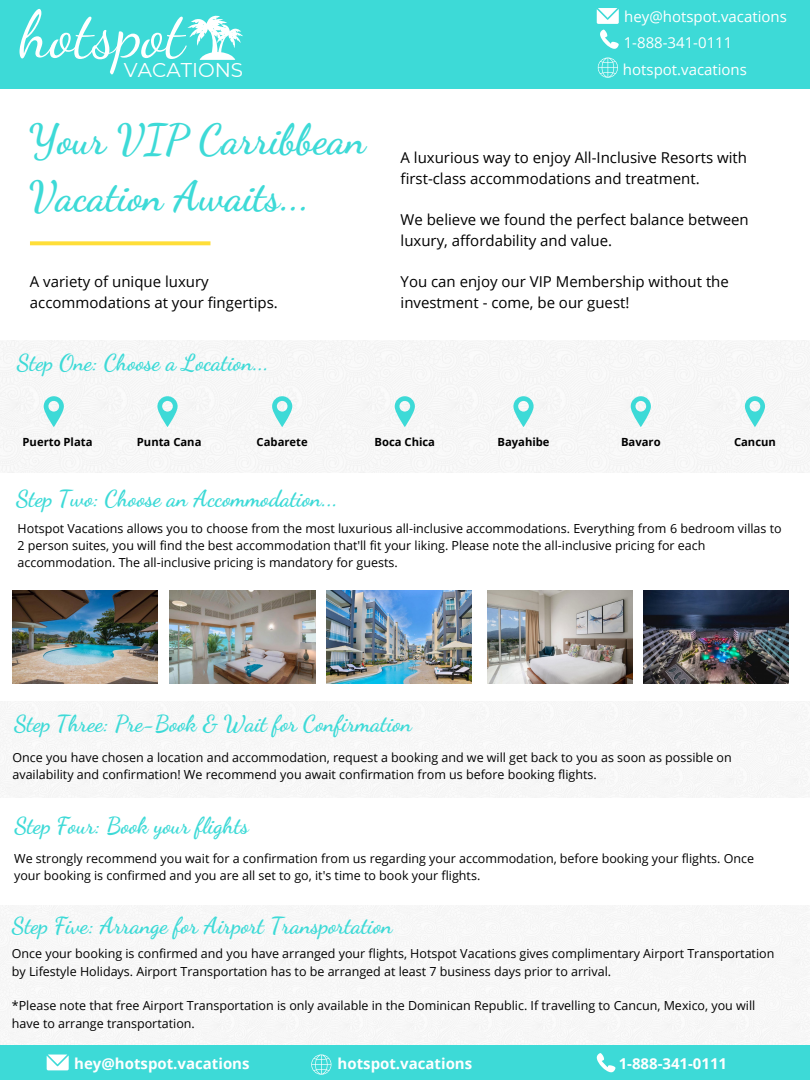
<style>
.page{position:relative;width:810px;height:1080px;background:#fff}
.page>*{position:absolute;margin:0;border:0;box-sizing:border-box;transform-origin:0 0}
.t1{font:65.94px "Dancing Script";color:#fff}
.t2{font:700 41.12px/56.6px "Dancing Script";color:#3ddad7}
.t3{font:700 22.56px "Dancing Script";color:#3ddad7}
.t4{font:19.88px "Montserrat";color:#fff}
.t5{font:15px/20.8px "Open Sans";color:#000}
.t6{font:15px/26.4px "Open Sans";color:#fff}
.t7{font:700 15px "Open Sans";color:#fff}
.t8{font:12.5px/17.4px "Open Sans";color:#000}
.t9{font:700 11.25px "Open Sans";color:#000}
</style>
<div class="page">
<svg style="left:30px;top:241px;width:180px;height:4px"></svg>
<div style="left:0;top:0;width:810px;height:89px;background:#3ddad7"></div>
<svg style="left:187px;top:15px;width:56px;height:45px"></svg>
<svg style="left:598px;top:58px;width:20px;height:20px"></svg>
<svg style="left:597px;top:8px;width:22px;height:16px"></svg>
<svg style="left:600px;top:30px;width:19px;height:19px"></svg>
<div style="left:0;top:1045px;width:810px;height:35px;background:#3ddad7"></div>
<svg style="left:311px;top:1054px;width:20px;height:21px"></svg>
<svg style="left:597px;top:1053px;width:19px;height:19px"></svg>
<svg style="left:47px;top:1055px;width:22px;height:15px"></svg>
<svg style="left:44px;top:396px;width:20px;height:31px"></svg>
<svg style="left:157px;top:396px;width:21px;height:31px"></svg>
<svg style="left:272px;top:396px;width:20px;height:31px"></svg>
<svg style="left:395px;top:396px;width:20px;height:31px"></svg>
<svg style="left:513px;top:396px;width:21px;height:31px"></svg>
<svg style="left:631px;top:396px;width:20px;height:31px"></svg>
<svg style="left:745px;top:396px;width:20px;height:31px"></svg>
<img style="left:13px;top:591px;width:144px;height:92px">
<img style="left:327px;top:591px;width:144px;height:92px">
<img style="left:644px;top:591px;width:144px;height:92px">
<img style="left:488px;top:591px;width:144px;height:92px">
<img style="left:169px;top:590px;width:146px;height:94px">
<h1 class="t1" style="left:19px;top:-5px;width:167px">hotspot</h1>
<h3 class="t4" style="left:124px;top:58px;width:121px">VACATIONS</h3>
<h2 class="t2" style="left:28px;top:112px;width:339px">Your VIP Carribbean<br>Vacation Awaits...</h2>
<p class="t5" style="left:30px;top:271px;width:250px">A variety of unique luxury accommodations at your fingertips.</p>
<h3 class="t3" style="left:17px;top:349px;width:254px">Step One: Choose a Location...</h3>
<p class="t6" style="left:624px;top:3px;width:165px">hey@hotspot.vacations<br>1-888-341-0111</p>
<p class="t6" style="left:623px;top:55px;width:126px">hotspot.vacations</p>
<p class="t5" style="left:401px;top:147px;width:348px">A luxurious way to enjoy All-Inclusive Resorts with first-class accommodations and treatment.</p>
<p class="t5" style="left:401px;top:209px;width:350px">We believe we found the perfect balance between luxury, affordability and value.</p>
<p class="t5" style="left:401px;top:271px;width:330px">You can enjoy our VIP Membership without the investment - come, be our guest!</p>
<p class="t9" style="left:23px;top:434px;width:71px">Puerto Plata</p>
<p class="t9" style="left:137px;top:434px;width:66px">Punta Cana</p>
<p class="t9" style="left:257px;top:434px;width:53px">Cabarete</p>
<p class="t9" style="left:375px;top:434px;width:62px">Boca Chica</p>
<p class="t9" style="left:497px;top:434px;width:54px">Bayahibe</p>
<p class="t9" style="left:621px;top:434px;width:41px">Bavaro</p>
<p class="t9" style="left:734px;top:434px;width:43px">Cancun</p>
<h3 class="t3" style="left:16px;top:485px;width:323px">Step Two: Choose an Accommodation...</h3>
<p class="t8" style="left:18px;top:519px;width:766px">Hotspot Vacations allows you to choose from the most luxurious all-inclusive accommodations. Everything from 6 bedroom villas to<br>2 person suites, you will find the best accommodation that'll fit your liking. Please note the all-inclusive pricing for each accommodation. The all-inclusive pricing is mandatory for guests.</p>
<h3 class="t3" style="left:14px;top:710px;width:399px">Step Three: Pre-Book &amp; Wait for Confirmation</h3>
<p class="t8" style="left:13px;top:748px;width:721px">Once you have chosen a location and accommodation, request a booking and we will get back to you as soon as possible on availability and confirmation! We recommend you await confirmation from us before booking flights.</p>
<h3 class="t3" style="left:14px;top:812px;width:236px">Step Four: Book your flights</h3>
<p class="t8" style="left:14px;top:849px;width:741px">We strongly recommend you wait for a confirmation from us regarding your accommodation, before booking your flights. Once your booking is confirmed and you are all set to go, it's time to book your flights.</p>
<h3 class="t3" style="left:12px;top:912px;width:382px">Step Five: Arrange for Airport Transportation</h3>
<p class="t8" style="left:12px;top:945px;width:764px">Once your booking is confirmed and you have arranged your flights, Hotspot Vacations gives complimentary Airport Transportation by Lifestyle Holidays. Airport Transportation has to be arranged at least 7 business days prior to arrival.</p>
<p class="t8" style="left:12px;top:997px;width:745px">*Please note that free Airport Transportation is only available in the Dominican Republic. If travelling to Cancun, Mexico, you will have to arrange transportation.</p>
<p class="t7" style="left:74px;top:1053px;width:177px">hey@hotspot.vacations</p>
<p class="t7" style="left:338px;top:1053px;width:136px">hotspot.vacations</p>
<p class="t7" style="left:619px;top:1053px;width:110px">1-888-341-0111</p>
</div>
